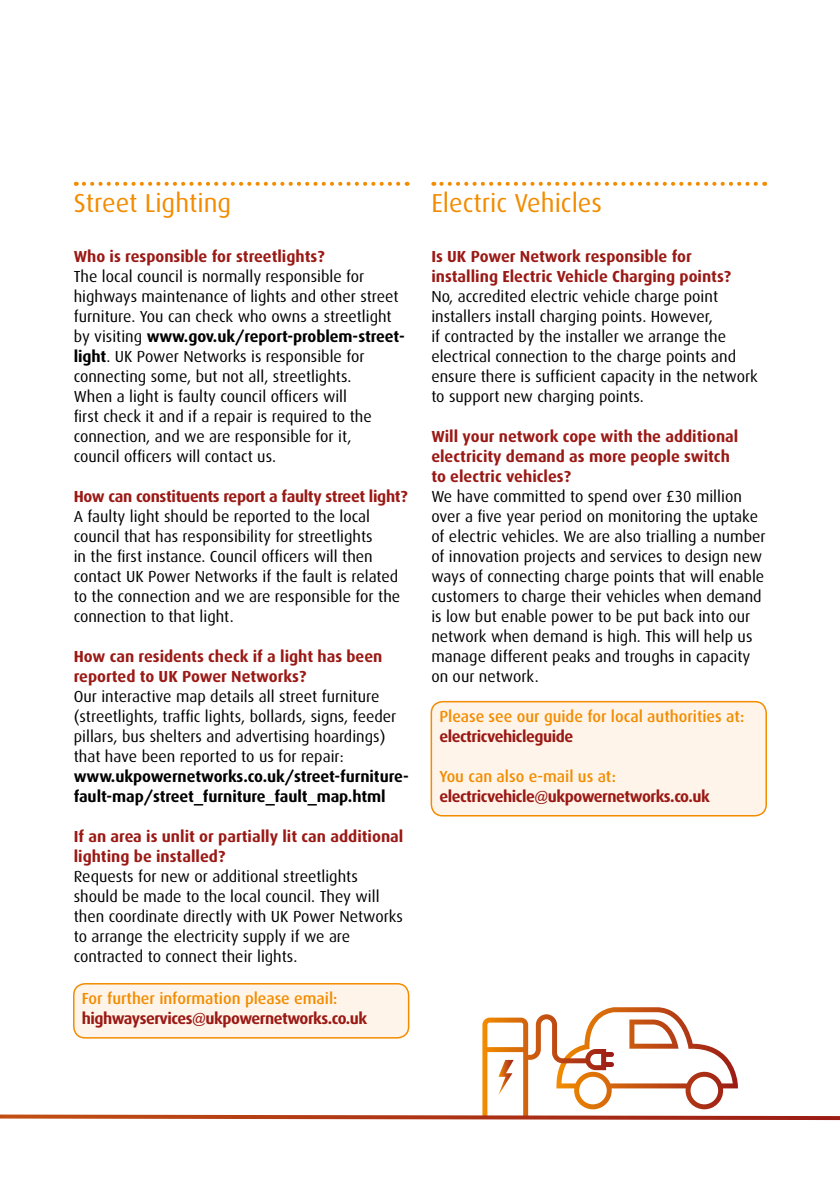
<style>
.page{position:relative;width:840px;height:1191px;background:#fff}
.page>*{position:absolute;margin:0;border:0;box-sizing:border-box;transform-origin:0 0}
.t1{font:26px "Dax";color:#f28c00}
.t2{font:16px/20px "Dax";color:#000}
.t3{font:700 16px/20px "Dax";color:#9a1915}
.t4{font:700 16px "Dax";letter-spacing:-.03em;color:#9a1915}
.t5{font:500 16px "Dax";color:#f28c00}
.t6{font:700 16px/20px "Dax";letter-spacing:-.005em;color:#000}
.t7{font:700 16px "Dax";letter-spacing:-.02em;color:#9a1915}
.s1{font-weight:700}
</style>
<div class="page">
<svg style="left:84px;top:182px;width:323px;height:4px"></svg>
<div style="left:74px;top:983px;width:334px;height:54px;background:#fff4e9;border-radius:11px"></div>
<div style="left:73px;top:983px;width:336px;height:55px;border:2px solid #f28c00;border-radius:11px"></div>
<svg style="left:441px;top:182px;width:323px;height:4px"></svg>
<div style="left:431px;top:701px;width:334px;height:114px;background:#fff4e9;border-radius:11px"></div>
<div style="left:430px;top:701px;width:336px;height:115px;border:2px solid #f28c00;border-radius:11px"></div>
<svg style="left:484px;top:1007px;width:198px;height:13px"></svg>
<svg style="left:0;top:1020px;width:839px;height:101px"></svg>
<h1 class="t1" style="left:74px;top:188px;width:159px">Street Lighting</h1>
<p class="t3" style="left:74px;top:246px;width:252px">Who is responsible for streetlights?</p>
<p class="t2" style="left:74px;top:266px;width:332px">The local council is normally responsible for highways maintenance of lights and other street furniture. You can check who owns a streetlight by visiting <span class="s1">www.gov.uk/report-problem-street&shy;light</span>. UK Power Networks is responsible for connecting some, but not all, streetlights.<br>When a light is faulty council officers will<br>first check it and if a repair is required to the connection, and we are responsible for it,<br>council officers will contact us.</p>
<p class="t7" style="left:74px;top:487px;width:335px">How can constituents report a faulty street light?</p>
<p class="t2" style="left:74px;top:506px;width:328px">A faulty light should be reported to the local council that has responsibility for streetlights<br>in the first instance. Council officers will then contact UK Power Networks if the fault is related to the connection and we are responsible for the connection to that light.</p>
<p class="t3" style="left:74px;top:646px;width:310px">How can residents check if a light has been reported to UK Power Networks?</p>
<p class="t2" style="left:74px;top:686px;width:324px">Our interactive map details all street furniture (streetlights, traffic lights, bollards, signs, feeder pillars, bus shelters and advertising hoardings) that have been reported to us for repair:</p>
<p class="t6" style="left:74px;top:766px;width:336px">www.ukpowernetworks.co.uk/street-furniture&shy;fault-map/street_furniture_fault_map.html</p>
<p class="t3" style="left:74px;top:826px;width:331px">If an area is unlit or partially lit can additional lighting be installed?</p>
<p class="t2" style="left:74px;top:866px;width:330px">Requests for new or additional streetlights should be made to the local council. They will then coordinate directly with UK Power Networks to arrange the electricity supply if we are contracted to connect their lights.</p>
<p class="t5" style="left:82px;top:989px;width:257px">For further information please email:</p>
<p class="t4" style="left:82px;top:1009px;width:287px">highwayservices@ukpowernetworks.co.uk</p>
<h1 class="t1" style="left:431px;top:188px;width:172px">Electric Vehicles</h1>
<p class="t3" style="left:431px;top:246px;width:301px">Is UK Power Network responsible for installing Electric Vehicle Charging points?</p>
<p class="t2" style="left:431px;top:286px;width:328px">No, accredited electric vehicle charge point installers install charging points. However,<br>if contracted by the installer we arrange the electrical connection to the charge points and ensure there is sufficient capacity in the network to support new charging points.</p>
<p class="t3" style="left:431px;top:426px;width:308px">Will your network cope with the additional electricity demand as more people switch to electric vehicles?</p>
<p class="t2" style="left:431px;top:486px;width:335px">We have committed to spend over £30 million over a five year period on monitoring the uptake of electric vehicles. We are also trialling a number of innovation projects and services to design new ways of connecting charge points that will enable customers to charge their vehicles when demand is low but enable power to be put back into our network when demand is high. This will help us manage different peaks and troughs in capacity on our network.</p>
<p class="t5" style="left:439px;top:707px;width:306px">Please see our guide for local authorities at:</p>
<p class="t4" style="left:439px;top:727px;width:135px">electricvehicleguide</p>
<p class="t5" style="left:439px;top:767px;width:178px">You can also e-mail us at:</p>
<p class="t4" style="left:439px;top:787px;width:272px">electricvehicle@ukpowernetworks.co.uk</p>
</div>
